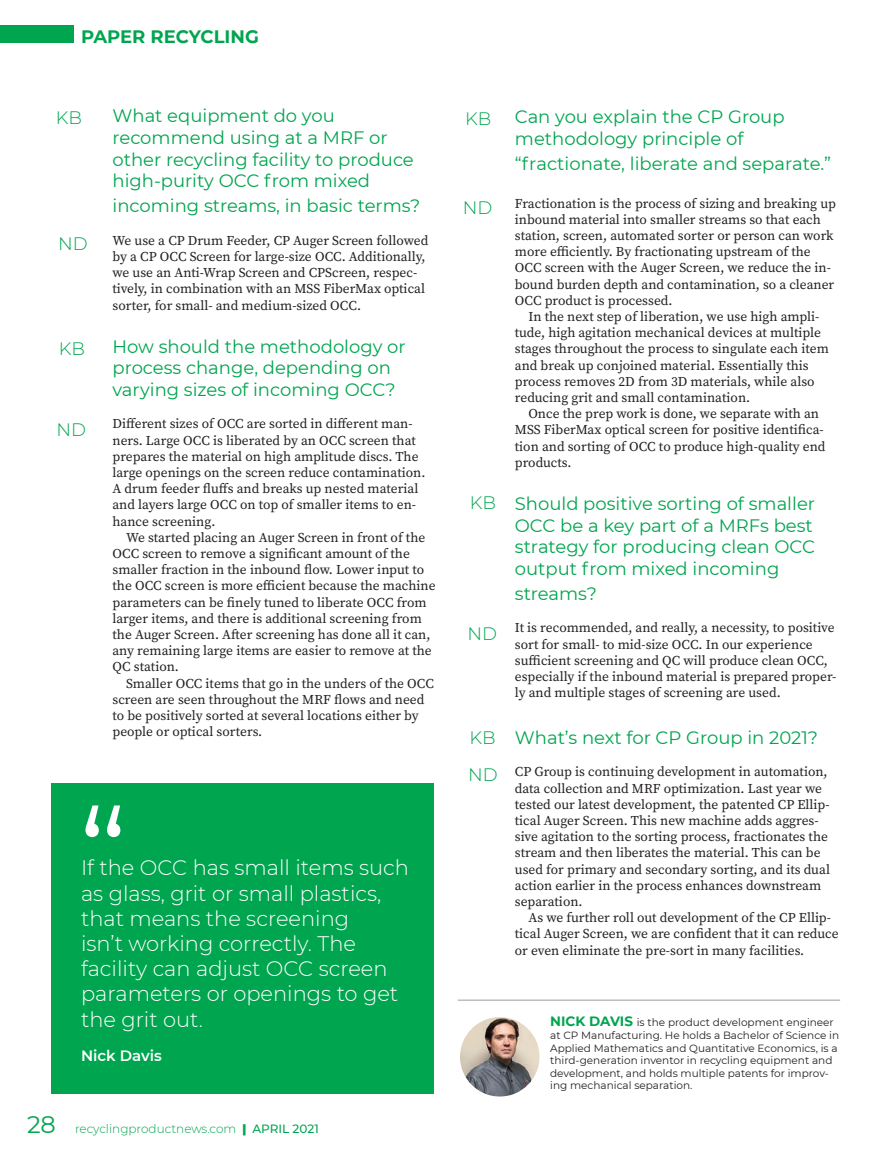
<style>
.page{position:relative;width:891px;height:1161px;background:#fff}
.page>*{position:absolute;margin:0;border:0;box-sizing:border-box;transform-origin:0 0}
.t1{font:300 21px/25.2px "Montserrat";color:#fff}
.t2{font:18px/21.6px "Montserrat";color:#00a54f}
.t3{font:300 18px "Montserrat";color:#00a54f}
.t4{font:700 18px "Montserrat";color:#00a54f}
.t5{font:600 15px "Montserrat";color:#fff}
.t6{font:13.5px/16.2px "Source Serif Variable";color:#231f20}
.t7{font:300 12px "Montserrat";color:#00a54f}
.t8{font:10.5px/12.6px "Montserrat";color:#231f20}
.s1{font-weight:400;font-size:24px}
.s2{font-weight:900}
.s3{font-weight:500}
.s4{font-weight:700;font-size:13.5px;color:#00a54f}
</style>
<div class="page">
<img style="left:460px;top:1017px;width:80px;height:80px;border-radius:40px">
<hr style="left:458px;top:999px;width:382px;height:2px;background:#bcbdc0">
<div style="left:52px;top:783px;width:382px;height:311px;background:#00a54f"></div>
<svg style="left:86px;top:806px;width:34px;height:31px"></svg>
<div style="left:0;top:25px;width:73px;height:18px;background:#00a54f"></div>
<h2 class="t4" style="left:81px;top:23px;width:179px">PAPER RECYCLING</h2>
<h2 class="t3" style="left:56px;top:105px;width:28px">KB</h2>
<h2 class="t3" style="left:58px;top:231px;width:31px">ND</h2>
<h2 class="t3" style="left:59px;top:336px;width:28px">KB</h2>
<h2 class="t3" style="left:57px;top:417px;width:31px">ND</h2>
<h2 class="t2" style="left:112px;top:105px;width:303px">What equipment do you recommend using at a MRF or other recycling facility to produce high-purity OCC from mixed</h2>
<h2 class="t2" style="left:112px;top:195px;width:309px">incoming streams, in basic terms?</h2>
<p class="t6" style="left:112px;top:232px;width:317px">We use a CP Drum Feeder, CP Auger Screen followed by a CP OCC Screen for large-size OCC. Additionally, we use an Anti-Wrap Screen and CPScreen, respec&shy;tively, in combination with an MSS FiberMax optical sorter, for small- and medium-sized OCC.</p>
<h2 class="t2" style="left:112px;top:335px;width:295px">How should the methodology or process change, depending on varying sizes of incoming OCC?</h2>
<p class="t6" style="left:112px;top:416px;width:314px">Different sizes of OCC are sorted in different man&shy;ners. Large OCC is liberated by an OCC screen that prepares the material on high amplitude discs. The large openings on the screen reduce contamination.<br>A drum feeder fluffs and breaks up nested material and layers large OCC on top of smaller items to en&shy;hance screening.</p>
<p class="t6" style="left:112px;top:529px;width:325px;text-indent:14px">We started placing an Auger Screen in front of the OCC screen to remove a significant amount of the smaller fraction in the inbound flow. Lower input to the OCC screen is more efficient because the machine parameters can be finely tuned to liberate OCC from larger items, and there is additional screening from the Auger Screen. After screening has done all it can, any remaining large items are easier to remove at the QC station.</p>
<p class="t6" style="left:112px;top:675px;width:323px;text-indent:14px">Smaller OCC items that go in the unders of the OCC screen are seen throughout the MRF flows and need to be positively sorted at several locations either by people or optical sorters.</p>
<h1 class="t1" style="left:81px;top:855px;width:329px">If the OCC has small items such as glass, grit or small plastics, that means the screening<br>isn’t working correctly. The facility can adjust OCC screen parameters or openings to get the grit out.</h1>
<p class="t5" style="left:81px;top:1045px;width:82px">Nick Davis</p>
<p class="t7" style="left:27px;top:1121px;width:293px"><span class="s1">28</span> recyclingproductnews.com <span class="s2">|</span> <span class="s3">APRIL 2021</span></p>
<h2 class="t3" style="left:465px;top:107px;width:28px">KB</h2>
<h2 class="t3" style="left:463px;top:195px;width:31px">ND</h2>
<h2 class="t3" style="left:470px;top:491px;width:28px">KB</h2>
<h2 class="t3" style="left:467px;top:621px;width:31px">ND</h2>
<h2 class="t3" style="left:470px;top:725px;width:28px">KB</h2>
<h2 class="t3" style="left:468px;top:763px;width:31px">ND</h2>
<h2 class="t2" style="left:515px;top:105px;width:271px">Can you explain the CP Group methodology principle of</h2>
<h2 class="t2" style="left:515px;top:152px;width:318px">“fractionate, liberate and separate.”</h2>
<p class="t6" style="left:515px;top:195px;width:323px">Fractionation is the process of sizing and breaking up inbound material into smaller streams so that each station, screen, automated sorter or person can work more efficiently. By fractionating upstream of the OCC screen with the Auger Screen, we reduce the in&shy;bound burden depth and contamination, so a cleaner OCC product is processed.</p>
<p class="t6" style="left:515px;top:308px;width:316px;text-indent:14px">In the next step of liberation, we use high ampli&shy;tude, high agitation mechanical devices at multiple stages throughout the process to singulate each item and break up conjoined material. Essentially this process removes 2D from 3D materials, while also reducing grit and small contamination.</p>
<p class="t6" style="left:515px;top:406px;width:312px;text-indent:14px">Once the prep work is done, we separate with an MSS FiberMax optical screen for positive identifica&shy;tion and sorting of OCC to produce high-quality end products.</p>
<h2 class="t2" style="left:515px;top:492px;width:302px">Should positive sorting of smaller<br>OCC be a key part of a MRFs best strategy for producing clean OCC output from mixed incoming</h2>
<h2 class="t2" style="left:515px;top:582px;width:84px">streams?</h2>
<p class="t6" style="left:515px;top:620px;width:323px">It is recommended, and really, a necessity, to positive sort for small- to mid-size OCC. In our experience sufficient screening and QC will produce clean OCC, especially if the inbound material is prepared proper&shy;ly and multiple stages of screening are used.</p>
<h2 class="t2" style="left:515px;top:726px;width:305px">What’s next for CP Group in 2021?</h2>
<p class="t6" style="left:515px;top:764px;width:317px">CP Group is continuing development in automation, data collection and MRF optimization. Last year we tested our latest development, the patented CP Ellip&shy;tical Auger Screen. This new machine adds aggres&shy;sive agitation to the sorting process, fractionates the stream and then liberates the material. This can be used for primary and secondary sorting, and its dual action earlier in the process enhances downstream separation.</p>
<p class="t6" style="left:515px;top:910px;width:325px;text-indent:14px">As we further roll out development of the CP Ellip&shy;tical Auger Screen, we are confident that it can reduce or even eliminate the pre-sort in many facilities.</p>
<p class="t8" style="left:550px;top:1016px;width:290px"><span class="s4">NICK DAVIS</span> is the product development engineer at CP Manufacturing. He holds a Bachelor of Science in Applied Mathematics and Quantitative Economics, is a third-generation inventor in recycling equipment and development, and holds multiple patents for improv&shy;ing mechanical separation.</p>
</div>
